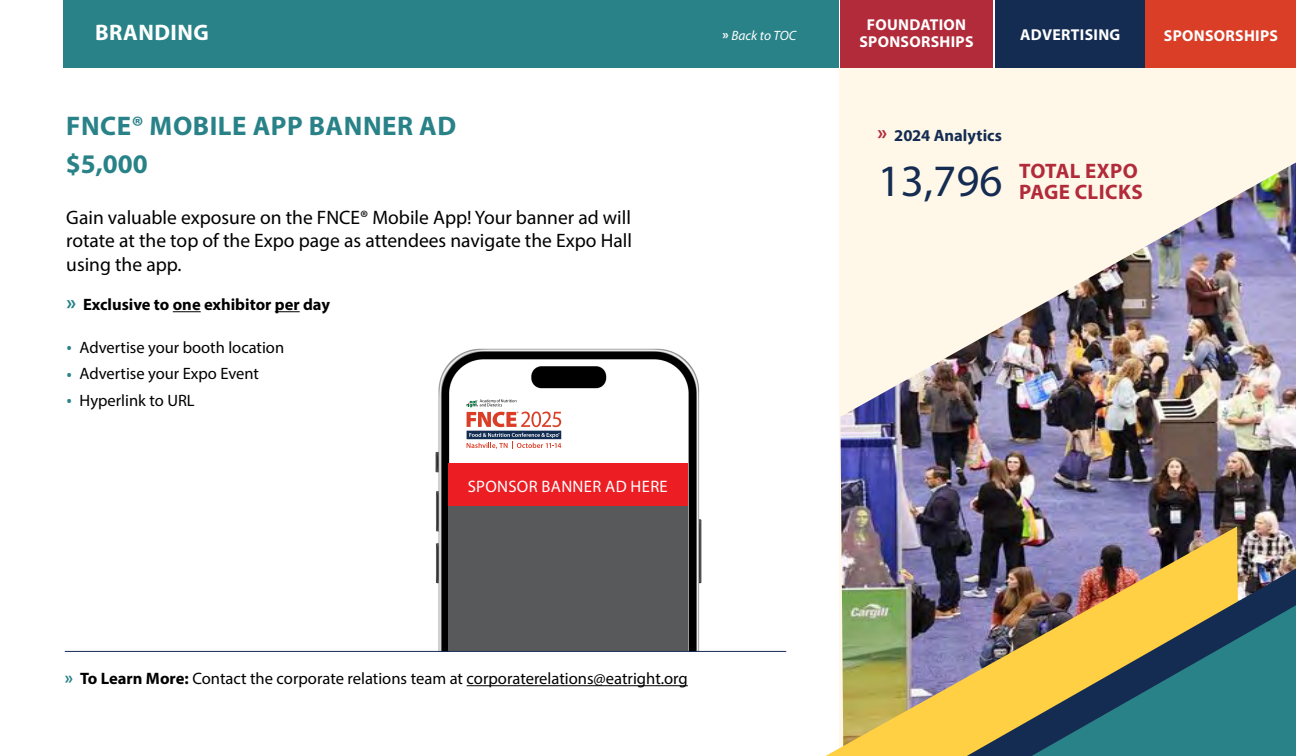
<style>
.page{position:relative;width:1296px;height:756px;background:#fff}
.page>*{position:absolute;margin:0;border:0;box-sizing:border-box;transform-origin:0 0}
.t1{font:700 27px/37.8px "Myriad Pro";letter-spacing:.02em;color:#288287}
.t2{font:700 22.5px "Myriad Pro";letter-spacing:.02em;color:#fff}
.t3{font:700 21px/21px "Myriad Pro";letter-spacing:.02em;color:#b12b3a;text-align:right}
.t4{font:19.5px/23.2px "Myriad Pro";color:#000;text-align:justify}
.t5{font:16.65px "Myriad Pro";color:#000}
.t6{font:16.65px "Myriad Pro";letter-spacing:.02em;color:#fff}
.t7{font:16.5px "Myriad Pro";color:#000}
.t8{font:700 16.5px "Myriad Pro";color:#000}
.t9{font:700 16.5px "Myriad Pro";color:#152c52}
.t10{font:700 15.75px/17px "Myriad Pro";letter-spacing:.02em;color:#fff;text-align:center}
.t11{font:italic 13.5px "Myriad Pro";color:#fff}
.s1{font-weight:700;font-style:normal}
.s2{font-size:21px;color:#288287}
.s3{font-family:"Noto Sans";color:#288287}
.s4{font-size:21px;color:#b12b3a}
.s5{font-weight:400;font-size:45px;color:#152c52}
.s6{font-weight:700;font-size:17.85px;color:#288287}
.s7{font-weight:700}
</style>
<div class="page">
<div style="left:840px;top:68px;width:456px;height:688px;background:#fff8e9"></div>
<img style="left:840px;top:163px;width:456px;height:405px">
<div style="left:63px;top:0;width:776px;height:67px;background:#288287"></div>
<img style="left:825px;top:526px;width:415px;height:230px">
<img style="left:967px;top:568px;width:329px;height:188px">
<svg style="left:1032px;top:605px;width:264px;height:151px;background:#5d8167"></svg>
<svg style="left:1045px;top:754px;width:251px;height:2px"></svg>
<svg style="left:173px;top:311px;width:28px;height:1px"></svg>
<svg style="left:275px;top:311px;width:25px;height:1px"></svg>
<hr style="left:467px;top:685px;width:221px;height:1px;background:#000">
<div style="left:995px;top:0;width:151px;height:67px;background:#152c52"></div>
<div style="left:840px;top:0;width:153px;height:67px;background:#b12b3a"></div>
<img style="left:416px;top:348px;width:305px;height:303px">
<div style="left:449px;top:463px;width:239px;height:44px;background:#ed1d24"></div>
<div style="left:449px;top:507px;width:239px;height:144px;background:#58595b"></div>
<hr style="left:65px;top:651px;width:721px;height:1px;background:#152c52">
<svg style="left:467px;top:399px;width:94px;height:50px"></svg>
<div style="left:1146px;top:0;width:150px;height:68px;background:#da3e27"></div>
<p class="t2" style="left:95px;top:18px;width:115px">BRANDING</p>
<p class="t11" style="left:722px;top:27px;width:75px"><span class="s1">»</span> Back to TOC</p>
<h1 class="t1" style="left:66px;top:106px;width:392px">FNCE® MOBILE APP BANNER AD $5,000</h1>
<p class="t4" style="left:66px;top:206px;width:567px">Gain valuable exposure on the FNCE® Mobile App! Your banner ad will rotate at the top of the Expo page as attendees navigate the Expo Hall using the app.</p>
<p class="t8" style="left:67px;top:294px;width:265px"><span class="s2">»</span> Exclusive to one exhibitor per day</p>
<p class="t7" style="left:66px;top:337px;width:219px"><span class="s3">•</span> Advertise your booth location</p>
<p class="t7" style="left:66px;top:363px;width:194px"><span class="s3">•</span> Advertise your Expo Event</p>
<p class="t7" style="left:66px;top:390px;width:130px"><span class="s3">•</span> Hyperlink to URL</p>
<p class="t6" style="left:468px;top:476px;width:202px">SPONSOR BANNER AD HERE</p>
<p class="t10" style="left:859px;top:16px;width:116px">FOUNDATION<br>SPONSORSHIPS</p>
<p class="t10" style="left:1020px;top:26px;width:102px">ADVERTISING</p>
<p class="t10" style="left:1164px;top:27px;width:116px">SPONSORSHIPS</p>
<p class="t9" style="left:878px;top:125px;width:126px"><span class="s4">»</span> 2024 Analytics</p>
<p class="t3" style="left:878px;top:159px;width:266px"><span class="s5">13,796</span> TOTAL EXPO<br>PAGE CLICKS</p>
<p class="t5" style="left:65px;top:668px;width:624px"><span class="s6">»</span> <span class="s7">To Learn More:</span> Contact the corporate relations team at corporaterelations@eatright.org</p>
</div>
